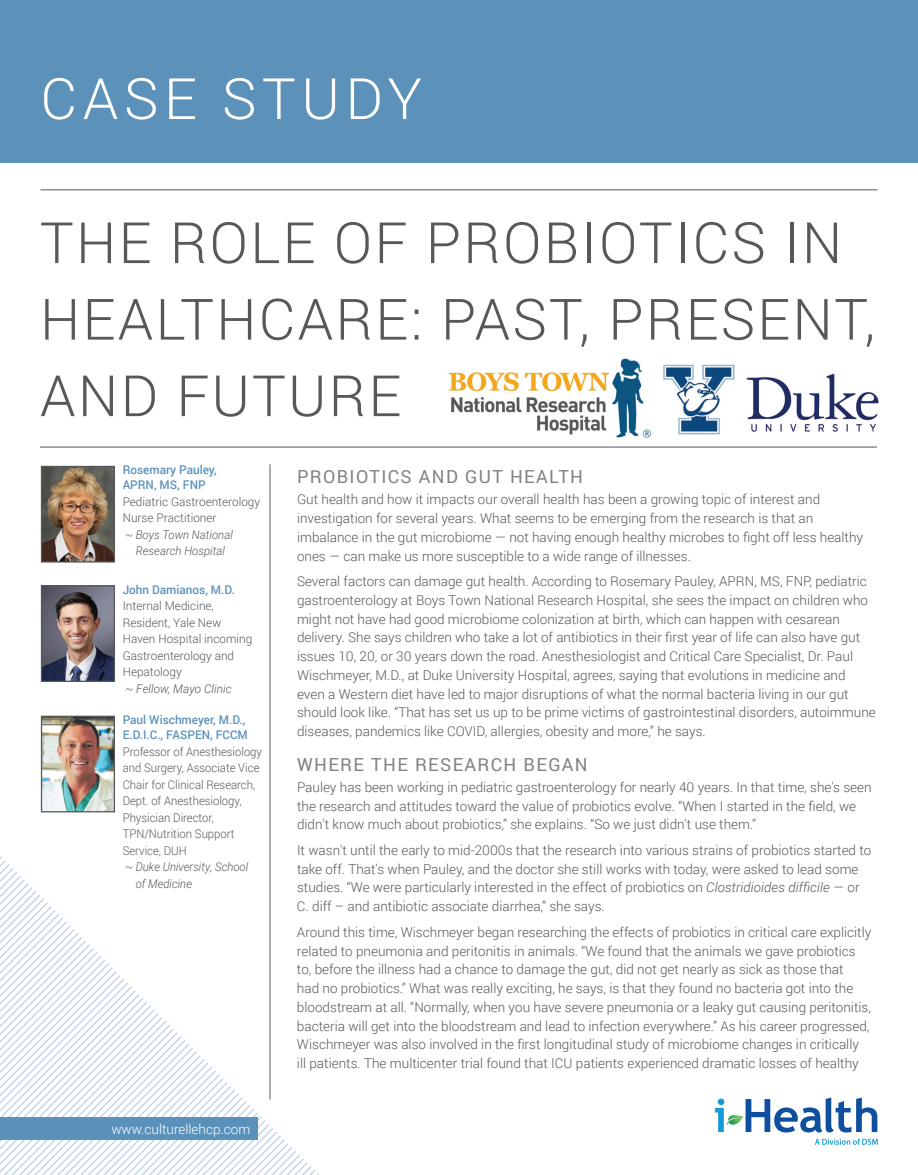
<style>
.page{position:relative;width:918px;height:1175px;background:#fff}
.page>*{position:absolute;margin:0;border:0;box-sizing:border-box;transform-origin:0 0}
.t1{font:300 57px/76.5px "Roboto";letter-spacing:.04em;color:#57585a}
.t2{font:300 57px "Roboto";letter-spacing:.1em;color:#fff}
.t3{font:18px "Roboto";letter-spacing:.075em;color:#808285}
.t4{font:300 13.5px/18.8px "Roboto";color:#57585a}
.t5{font:300 13.5px "Roboto";color:#fff}
.t6{font:300 12px/16.5px "Roboto";color:#57585a;scale:.94 1}
.t7{font:300 12px/16.5px "Roboto";color:#57585a}
.t8{font:500 12px/15px "Roboto";color:#5c91b9}
.t9{font:italic 300 12px/16.5px "Roboto";color:#57585a;text-align:center;scale:.95 1}
.t10{font:italic 300 12px/16.5px "Roboto";color:#57585a;scale:.94 1}
.t11{font:italic 300 12px "Roboto";color:#57585a}
.s1{font-style:italic}
</style>
<div class="page">
<div style="left:0;top:0;width:918px;height:163px;background:#5c91b9"></div>
<svg style="left:0;top:856px;width:315px;height:318px"></svg>
<hr style="left:40px;top:189px;width:838px;height:1px;background:#57585a">
<svg style="left:715px;top:1097px;width:163px;height:47px"></svg>
<div style="left:0;top:1117px;width:257px;height:23px;background:#5a91bb"></div>
<img style="left:448px;top:358px;width:204px;height:80px">
<hr style="left:270px;top:464px;width:1px;height:635px;background:#57585a">
<hr style="left:40px;top:447px;width:837px;height:1px;background:#57585a">
<img style="left:43px;top:468px;width:70px;height:92px">
<div style="left:41px;top:466px;width:74px;height:96px;border:1px solid #57585a"></div>
<img style="left:43px;top:587px;width:70px;height:93px">
<div style="left:41px;top:585px;width:74px;height:97px;border:1px solid #57585a"></div>
<img style="left:43px;top:717px;width:70px;height:93px">
<div style="left:41px;top:715px;width:74px;height:97px;border:1px solid #57585a"></div>
<img style="left:664px;top:364px;width:70px;height:70px">
<img style="left:747px;top:373px;width:132px;height:58px">
<h1 class="t2" style="left:40px;top:59px;width:383px">CASE STUDY</h1>
<h1 class="t1" style="left:40px;top:203px;width:837px">THE ROLE OF PROBIOTICS IN<br>HEALTHCARE: PAST, PRESENT,<br>AND FUTURE</h1>
<p class="t8" style="left:123px;top:462px;width:96px">Rosemary Pauley,<br>APRN, MS, FNP</p>
<p class="t7" style="left:123px;top:493px;width:139px">Pediatric Gastroenterology<br>Nurse Practitioner</p>
<p class="t9" style="left:125px;top:526px;width:115px">~ Boys Town National<br>Research Hospital</p>
<p class="t8" style="left:123px;top:581px;width:114px">John Damianos, M.D.</p>
<p class="t7" style="left:123px;top:597px;width:131px">Internal Medicine,<br>Resident, Yale New<br>Haven Hospital incoming<br>Gastroenterology and<br>Hepatology</p>
<p class="t11" style="left:126px;top:680px;width:108px">~ Fellow, Mayo Clinic</p>
<p class="t8" style="left:123px;top:712px;width:127px">Paul Wischmeyer, M.D.,<br>E.D.I.C., FASPEN, FCCM</p>
<p class="t6" style="left:123px;top:742px;width:150px">Professor of Anesthesiology and Surgery, Associate Vice<br>Chair for Clinical Research,<br>Dept. of Anesthesiology,<br>Physician Director,<br>TPN/Nutrition Support<br>Service, DUH</p>
<p class="t10" style="left:136px;top:858px;width:121px;text-indent:-10px">~ Duke University, School of Medicine</p>
<p class="t5" style="left:111px;top:1119px;width:140px">www.culturellehcp.com</p>
<h2 class="t3" style="left:297px;top:464px;width:288px">PROBIOTICS AND GUT HEALTH</h2>
<p class="t4" style="left:297px;top:490px;width:568px">Gut health and how it impacts our overall health has been a growing topic of interest and investigation for several years. What seems to be emerging from the research is that an imbalance in the gut microbiome — not having enough healthy microbes to fight off less healthy ones — can make us more susceptible to a wide range of illnesses.</p>
<p class="t4" style="left:297px;top:571px;width:580px">Several factors can damage gut health. According to Rosemary Pauley, APRN, MS, FNP, pediatric gastroenterology at Boys Town National Research Hospital, she sees the impact on children who might not have had good microbiome colonization at birth, which can happen with cesarean delivery. She says children who take a lot of antibiotics in their first year of life can also have gut issues 10, 20, or 30 years down the road. Anesthesiologist and Critical Care Specialist, Dr. Paul Wischmeyer, M.D., at Duke University Hospital, agrees, saying that evolutions in medicine and even a Western diet have led to major disruptions of what the normal bacteria living in our gut should look like. “That has set us up to be prime victims of gastrointestinal disorders, autoimmune diseases, pandemics like COVID, allergies, obesity and more,” he says.</p>
<h2 class="t3" style="left:297px;top:751px;width:292px">WHERE THE RESEARCH BEGAN</h2>
<p class="t4" style="left:297px;top:777px;width:576px">Pauley has been working in pediatric gastroenterology for nearly 40 years. In that time, she's seen the research and attitudes toward the value of probiotics evolve. “When I started in the field, we didn't know much about probiotics,” she explains. “So we just didn't use them.”</p>
<p class="t4" style="left:297px;top:840px;width:576px">It wasn't until the early to mid-2000s that the research into various strains of probiotics started to take off. That's when Pauley, and the doctor she still works with today, were asked to lead some studies. “We were particularly interested in the effect of probiotics on <span class="s1">Clostridioides difficile</span> — or C. diff – and antibiotic associate diarrhea,” she says.</p>
<p class="t4" style="left:297px;top:922px;width:576px">Around this time, Wischmeyer began researching the effects of probiotics in critical care explicitly related to pneumonia and peritonitis in animals. “We found that the animals we gave probiotics to, before the illness had a chance to damage the gut, did not get nearly as sick as those that<br>had no probiotics.” What was really exciting, he says, is that they found no bacteria got into the bloodstream at all. “Normally, when you have severe pneumonia or a leaky gut causing peritonitis, bacteria will get into the bloodstream and lead to infection everywhere.” As his career progressed, Wischmeyer was also involved in the first longitudinal study of microbiome changes in critically ill patients. The multicenter trial found that ICU patients experienced dramatic losses of healthy</p>
</div>
